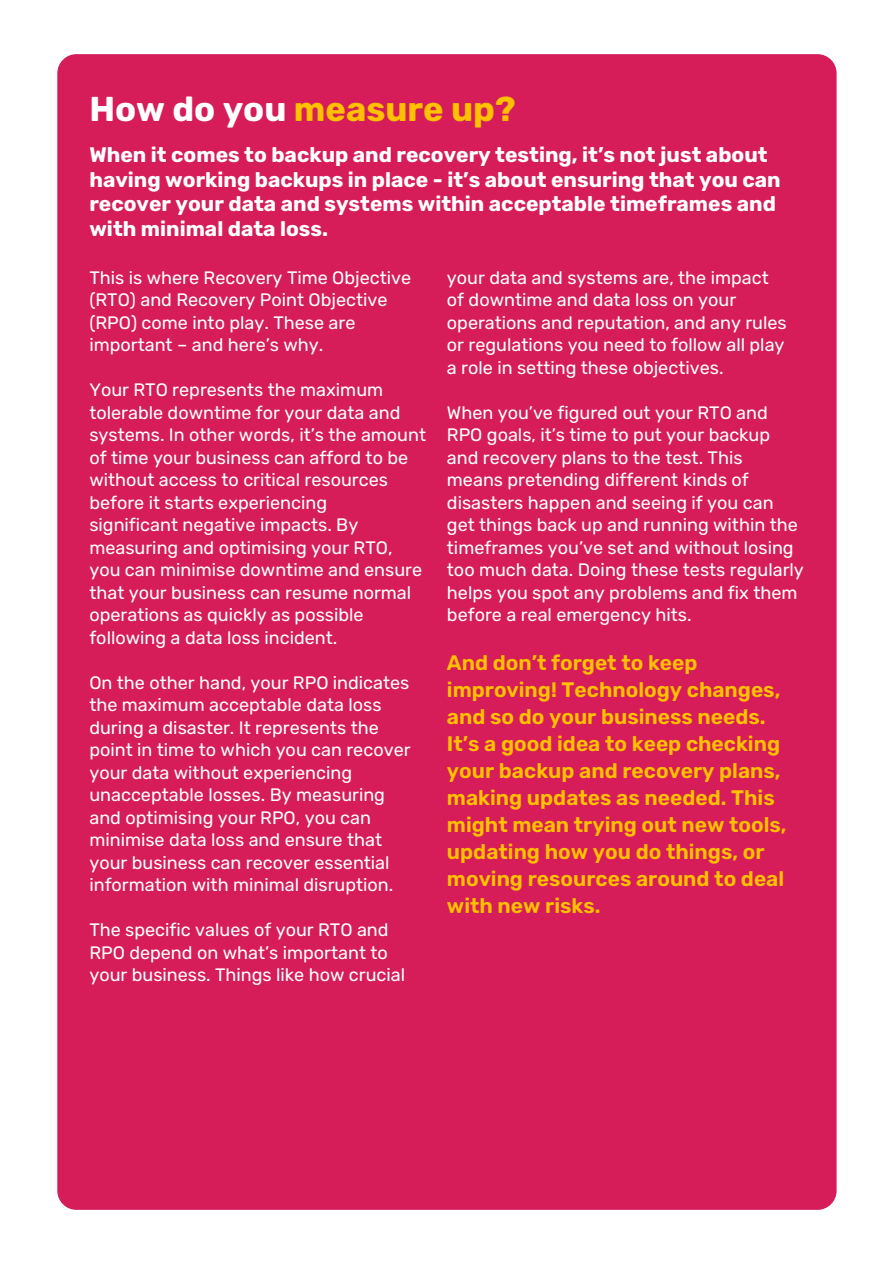
<style>
.page{position:relative;width:894px;height:1264px;background:#fff}
.page>*{position:absolute;margin:0;border:0;box-sizing:border-box;transform-origin:0 0}
.t1{font:700 34.5px "Rubik";color:#ffc100}
.t2{font:600 21px/27px "Rubik";color:#ffc100}
.t3{font:700 21px/24.8px "Rubik";color:#fff}
.t4{font:18px/22.5px "Rubik";color:#fff}
.s1{color:#fff}
</style>
<div class="page">
<div style="left:57px;top:54px;width:779px;height:1155px;background:#d61d59;border-radius:19px"></div>
<h1 class="t1" style="left:89px;top:89px;width:427px"><span class="s1">How do you</span> measure up?</h1>
<h2 class="t3" style="left:89px;top:142px;width:692px">When it comes to backup and recovery testing, it’s not just about having working backups in place - it’s about ensuring that you can recover your data and systems within acceptable timeframes and with minimal data loss.</h2>
<p class="t4" style="left:89px;top:266px;width:323px">This is where Recovery Time Objective (RTO) and Recovery Point Objective (RPO) come into play. These are</p>
<p class="t4" style="left:89px;top:333px;width:235px">important – and here’s why.</p>
<p class="t4" style="left:89px;top:378px;width:295px">Your RTO represents the maximum</p>
<p class="t4" style="left:89px;top:401px;width:338px">tolerable downtime for your data and systems. In other words, it’s the amount of time your business can afford to be without access to critical resources before it starts experiencing</p>
<p class="t4" style="left:89px;top:513px;width:270px">significant negative impacts. By</p>
<p class="t4" style="left:89px;top:536px;width:334px">measuring and optimising your RTO, you can minimise downtime and ensure that your business can resume normal operations as quickly as possible</p>
<p class="t4" style="left:89px;top:626px;width:249px">following a data loss incident.</p>
<p class="t4" style="left:89px;top:671px;width:321px">On the other hand, your RPO indicates the maximum acceptable data loss</p>
<p class="t4" style="left:89px;top:716px;width:291px">during a disaster. It represents the</p>
<p class="t4" style="left:89px;top:738px;width:322px">point in time to which you can recover your data without experiencing</p>
<p class="t4" style="left:89px;top:783px;width:297px">unacceptable losses. By measuring</p>
<p class="t4" style="left:89px;top:806px;width:283px">and optimising your RPO, you can</p>
<p class="t4" style="left:89px;top:828px;width:294px">minimise data loss and ensure that</p>
<p class="t4" style="left:89px;top:851px;width:302px">your business can recover essential</p>
<p class="t4" style="left:89px;top:873px;width:305px">information with minimal disruption.</p>
<p class="t4" style="left:89px;top:918px;width:317px">The specific values of your RTO and<br>RPO depend on what’s important to your business. Things like how crucial</p>
<p class="t4" style="left:447px;top:266px;width:323px">your data and systems are, the impact</p>
<p class="t4" style="left:447px;top:288px;width:291px">of downtime and data loss on your</p>
<p class="t4" style="left:447px;top:311px;width:341px">operations and reputation, and any rules</p>
<p class="t4" style="left:447px;top:333px;width:339px">or regulations you need to follow all play</p>
<p class="t4" style="left:447px;top:356px;width:278px">a role in setting these objectives.</p>
<p class="t4" style="left:447px;top:401px;width:322px">When you’ve figured out your RTO and</p>
<p class="t4" style="left:447px;top:423px;width:324px">RPO goals, it’s time to put your backup</p>
<p class="t4" style="left:447px;top:446px;width:297px">and recovery plans to the test. This</p>
<p class="t4" style="left:447px;top:468px;width:303px">means pretending different kinds of</p>
<p class="t4" style="left:447px;top:491px;width:328px">disasters happen and seeing if you can</p>
<p class="t4" style="left:447px;top:513px;width:358px">get things back up and running within the timeframes you’ve set and without losing too much data. Doing these tests regularly helps you spot any problems and fix them before a real emergency hits.</p>
<h2 class="t2" style="left:447px;top:649px;width:341px">And don’t forget to keep improving! Technology changes, and so do your business needs.<br>It’s a good idea to keep checking your backup and recovery plans, making updates as needed. This might mean trying out new tools, updating how you do things, or moving resources around to deal with new risks.</h2>
</div>
